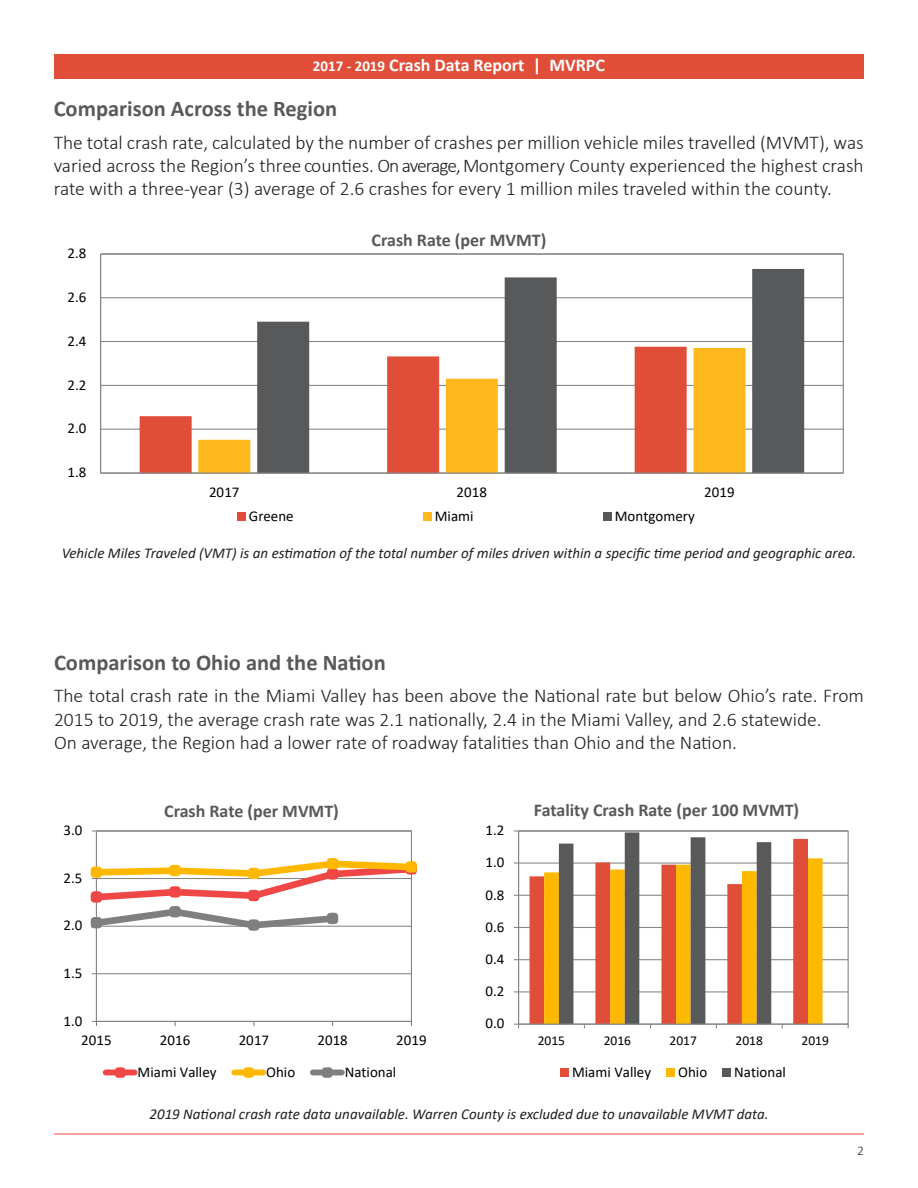
<style>
.page{position:relative;width:918px;height:1188px;background:#fff}
.page>*{position:absolute;margin:0;border:0;box-sizing:border-box;transform-origin:0 0}
.t1{font:700 22.5px "Calibri";color:#58595b}
.t2{font:300 19.5px/23.4px "Calibri";color:#231f20}
.t3{font:700 18px "Calibri";color:#58595b}
.t4{font:700 18px "Calibri";color:#fff}
.t5{font:italic 15px "Calibri";color:#231f20}
.t6{font:15px "Calibri";color:#000}
.t7{font:13.5px "Calibri";color:#000}
.t8{font:300 13.5px "Calibri";color:#231f20}
.s1{font-size:15px}
</style>
<div class="page">
<div style="left:54px;top:54px;width:810px;height:25px;background:#e04e39"></div>
<hr style="left:54px;top:1134px;width:810px;height:1px;background:#ef4746">
<hr style="left:519px;top:991px;width:329px;height:1px;background:#868686">
<hr style="left:519px;top:959px;width:329px;height:1px;background:#868686">
<hr style="left:519px;top:927px;width:329px;height:1px;background:#868686">
<hr style="left:519px;top:895px;width:329px;height:1px;background:#868686">
<hr style="left:519px;top:863px;width:329px;height:1px;background:#868686">
<svg style="left:530px;top:839px;width:278px;height:185px;fill:#e04e39"></svg>
<svg style="left:544px;top:858px;width:279px;height:166px"></svg>
<hr style="left:518px;top:831px;width:1px;height:193px;background:#868686">
<hr style="left:519px;top:1024px;width:329px;height:1px;background:#868686">
<svg style="left:559px;top:832px;width:212px;height:196px"></svg>
<div style="left:560px;top:1068px;width:9px;height:9px;background:#e04e39"></div>
<div style="left:666px;top:1068px;width:9px;height:9px;background:#ffb800"></div>
<div style="left:723px;top:1068px;width:8px;height:9px;background:#58595b"></div>
<hr style="left:96px;top:973px;width:315px;height:1px;background:#868686">
<div style="left:96px;top:830px;width:316px;height:192px;border:1px solid #7f7f7f"></div>
<hr style="left:96px;top:831px;width:1px;height:190px;background:#868686">
<hr style="left:96px;top:1021px;width:315px;height:1px;background:#7f7f7f">
<svg style="left:92px;top:1021px;width:5px;height:5px"></svg>
<div style="left:91px;top:891px;width:11px;height:12px;border:7px solid #ef4745"></div>
<svg style="left:413px;top:861px;width:4px;height:12px"></svg>
<svg style="left:92px;top:857px;width:321px;height:75px"></svg>
<svg style="left:91px;top:917px;width:11px;height:11px"></svg>
<svg style="left:169px;top:906px;width:12px;height:11px"></svg>
<svg style="left:248px;top:919px;width:11px;height:12px"></svg>
<svg style="left:327px;top:913px;width:11px;height:11px"></svg>
<div style="left:106px;top:1070px;width:29px;height:5px;background:#ef4745"></div>
<svg style="left:115px;top:1067px;width:10px;height:11px"></svg>
<div style="left:234px;top:1070px;width:29px;height:5px;background:#ffb800"></div>
<svg style="left:244px;top:1067px;width:10px;height:11px"></svg>
<div style="left:313px;top:1070px;width:29px;height:5px;background:#7f7f7f"></div>
<svg style="left:322px;top:1067px;width:10px;height:11px"></svg>
<hr style="left:101px;top:429px;width:742px;height:1px;background:#868686">
<hr style="left:101px;top:385px;width:742px;height:1px;background:#868686">
<hr style="left:101px;top:341px;width:742px;height:1px;background:#868686">
<hr style="left:101px;top:297px;width:742px;height:1px;background:#868686">
<svg style="left:140px;top:384px;width:58px;height:89px;fill:#e04e39"></svg>
<svg style="left:198px;top:384px;width:59px;height:89px"></svg>
<svg style="left:257px;top:269px;width:547px;height:204px"></svg>
<hr style="left:100px;top:254px;width:1px;height:219px;background:#868686">
<hr style="left:101px;top:473px;width:742px;height:1px;background:#868686">
<div style="left:237px;top:513px;width:8px;height:8px;background:#e04e39"></div>
<div style="left:423px;top:513px;width:8px;height:8px;background:#ffb81c"></div>
<div style="left:603px;top:513px;width:8px;height:8px;background:#58595b"></div>
<p class="t4" style="left:313px;top:52px;width:294px"><span class="s1">2017 - 2019</span> Crash Data Report | MVRPC</p>
<p class="t1" style="left:54px;top:93px;width:285px">Comparison Across the Region</p>
<p class="t2" style="left:54px;top:130px;width:812px;text-align:justify">The total crash rate, calculated by the number of crashes per million vehicle miles travelled (MVMT), was varied across the Region’s three counties. On average, Montgomery County experienced the highest crash rate with a three-year (3) average of 2.6 crashes for every 1 million miles traveled within the county.</p>
<p class="t6" style="left:68px;top:243px;width:20px">2.8</p>
<p class="t6" style="left:68px;top:287px;width:20px">2.6</p>
<p class="t6" style="left:68px;top:330px;width:20px">2.4</p>
<p class="t6" style="left:68px;top:374px;width:20px">2.2</p>
<p class="t6" style="left:68px;top:418px;width:20px">2.0</p>
<p class="t6" style="left:68px;top:462px;width:20px">1.8</p>
<p class="t3" style="left:372px;top:227px;width:176px">Crash Rate (per MVMT)</p>
<p class="t6" style="left:209px;top:481px;width:32px">2017</p>
<p class="t6" style="left:457px;top:481px;width:32px">2018</p>
<p class="t6" style="left:704px;top:481px;width:32px">2019</p>
<p class="t6" style="left:249px;top:506px;width:46px">Greene</p>
<p class="t6" style="left:435px;top:506px;width:40px">Miami</p>
<p class="t6" style="left:615px;top:506px;width:82px">Montgomery</p>
<p class="t5" style="left:62px;top:542px;width:796px">Vehicle Miles Traveled (VMT) is an estimation of the total number of miles driven within a specific time period and geographic area.</p>
<p class="t1" style="left:54px;top:647px;width:333px">Comparison to Ohio and the Nation</p>
<p class="t2" style="left:54px;top:684px;width:811px">The total crash rate in the Miami Valley has been above the National rate but below Ohio’s rate. From<br>2015 to 2019, the average crash rate was 2.1 nationally, 2.4 in the Miami Valley, and 2.6 statewide.</p>
<p class="t2" style="left:54px;top:731px;width:684px">On average, the Region had a lower rate of roadway fatalities than Ohio and the Nation.</p>
<p class="t3" style="left:164px;top:798px;width:176px">Crash Rate (per MVMT)</p>
<p class="t3" style="left:534px;top:797px;width:267px">Fatality Crash Rate (per 100 MVMT)</p>
<p class="t6" style="left:64px;top:820px;width:20px">3.0</p>
<p class="t6" style="left:486px;top:820px;width:20px">1.2</p>
<p class="t6" style="left:486px;top:852px;width:20px">1.0</p>
<p class="t6" style="left:64px;top:867px;width:20px">2.5</p>
<p class="t6" style="left:486px;top:884px;width:20px">0.8</p>
<p class="t6" style="left:64px;top:915px;width:20px">2.0</p>
<p class="t6" style="left:486px;top:916px;width:20px">0.6</p>
<p class="t6" style="left:486px;top:949px;width:20px">0.4</p>
<p class="t6" style="left:64px;top:963px;width:20px">1.5</p>
<p class="t6" style="left:486px;top:981px;width:20px">0.2</p>
<p class="t6" style="left:64px;top:1010px;width:20px">1.0</p>
<p class="t6" style="left:486px;top:1013px;width:20px">0.0</p>
<p class="t6" style="left:81px;top:1030px;width:32px">2015</p>
<p class="t6" style="left:160px;top:1030px;width:32px">2016</p>
<p class="t6" style="left:239px;top:1030px;width:32px">2017</p>
<p class="t6" style="left:317px;top:1030px;width:32px">2018</p>
<p class="t6" style="left:396px;top:1030px;width:32px">2019</p>
<p class="t6" style="left:138px;top:1061px;width:81px">Miami Valley</p>
<p class="t6" style="left:266px;top:1061px;width:31px">Ohio</p>
<p class="t6" style="left:345px;top:1061px;width:53px">National</p>
<p class="t7" style="left:538px;top:1032px;width:29px">2015</p>
<p class="t7" style="left:604px;top:1032px;width:29px">2016</p>
<p class="t7" style="left:670px;top:1032px;width:29px">2017</p>
<p class="t7" style="left:736px;top:1032px;width:29px">2018</p>
<p class="t7" style="left:801px;top:1032px;width:29px">2019</p>
<p class="t6" style="left:572px;top:1061px;width:81px">Miami Valley</p>
<p class="t6" style="left:678px;top:1061px;width:31px">Ohio</p>
<p class="t6" style="left:734px;top:1061px;width:53px">National</p>
<p class="t5" style="left:149px;top:1104px;width:621px">2019 National crash rate data unavailable. Warren County is excluded due to unavailable MVMT data.</p>
<p class="t8" style="left:857px;top:1142px;width:8px">2</p>
</div>
